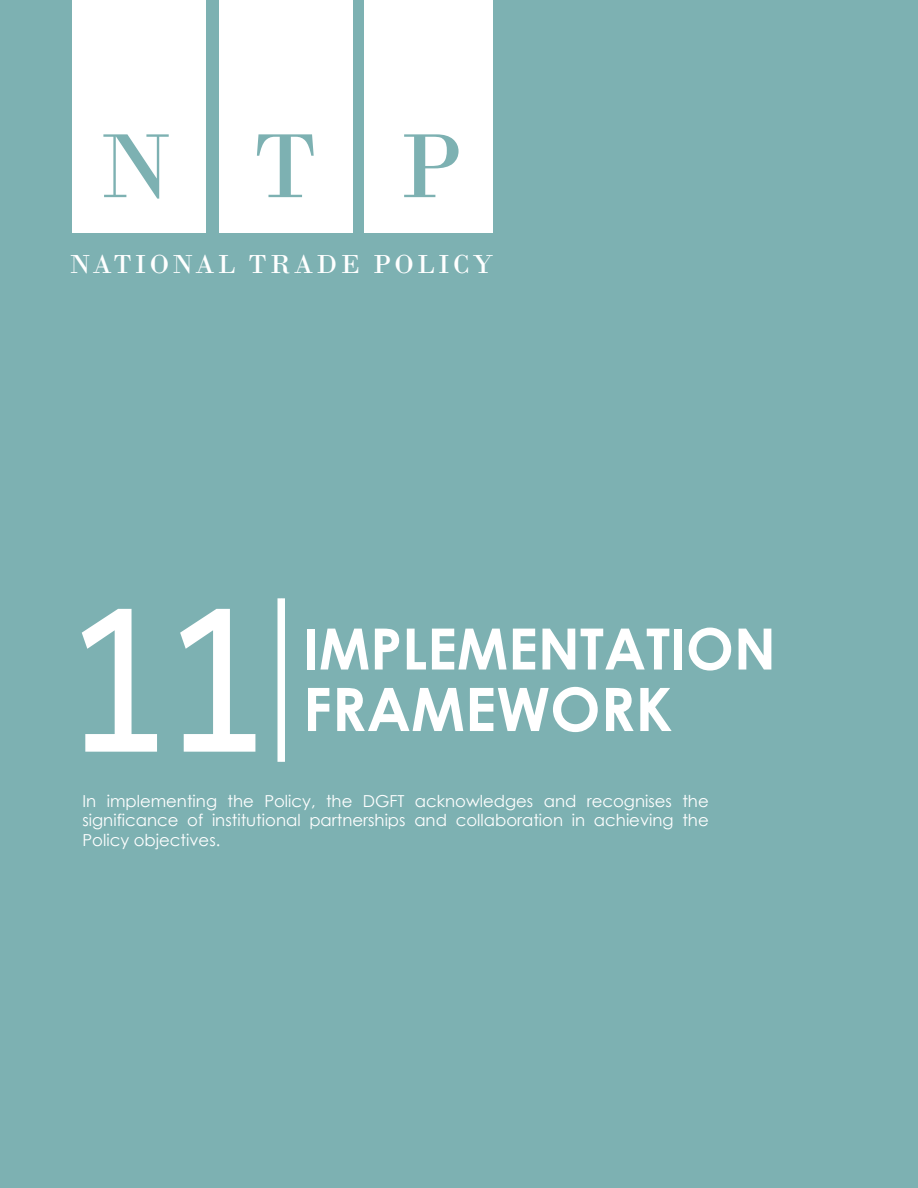
<style>
.page{position:relative;width:918px;height:1188px;background:#7db1b2}
.page>*{position:absolute;margin:0;border:0;box-sizing:border-box;transform-origin:0 0}
.t1{font:222.75px "Consolas";color:#fff;scale:.8 1}
.t2{font:95.85px "Bodoni";color:#7db1b2}
.t3{font:700 60px "Century Gothic";color:#fff}
.t4{font:700 57px "Century Gothic";color:#fff}
.t5{font:27.45px "Bodoni";letter-spacing:.12em;color:#fff}
.t6{font:16.5px/19.5px "Century Gothic";color:#fff;text-align:justify}
</style>
<div class="page">
<div style="left:278px;top:598px;width:7px;height:164px;background:#fff"></div>
<div style="left:72px;top:0;width:134px;height:232px;background:#fff"></div>
<div style="left:364px;top:0;width:130px;height:232px;background:#fff"></div>
<div style="left:219px;top:0;width:133px;height:232px;background:#fff"></div>
<h2 class="t2" style="left:100px;top:109px;width:364px">NTP</h2>
<h3 class="t5" style="left:70px;top:248px;width:425px">NATIONAL TRADE POLICY</h3>
<h1 class="t1" style="left:70px;top:526px;width:247px">11</h1>
<h3 class="t4" style="left:303px;top:606px;width:475px">IMPLEMENTATION</h3>
<h3 class="t3" style="left:303px;top:664px;width:371px">FRAMEWORK</h3>
<p class="t6" style="left:83px;top:791px;width:628px">In implementing the Policy, the DGFT acknowledges and recognises the significance of institutional partnerships and collaboration in achieving the Policy objectives.</p>
</div>
